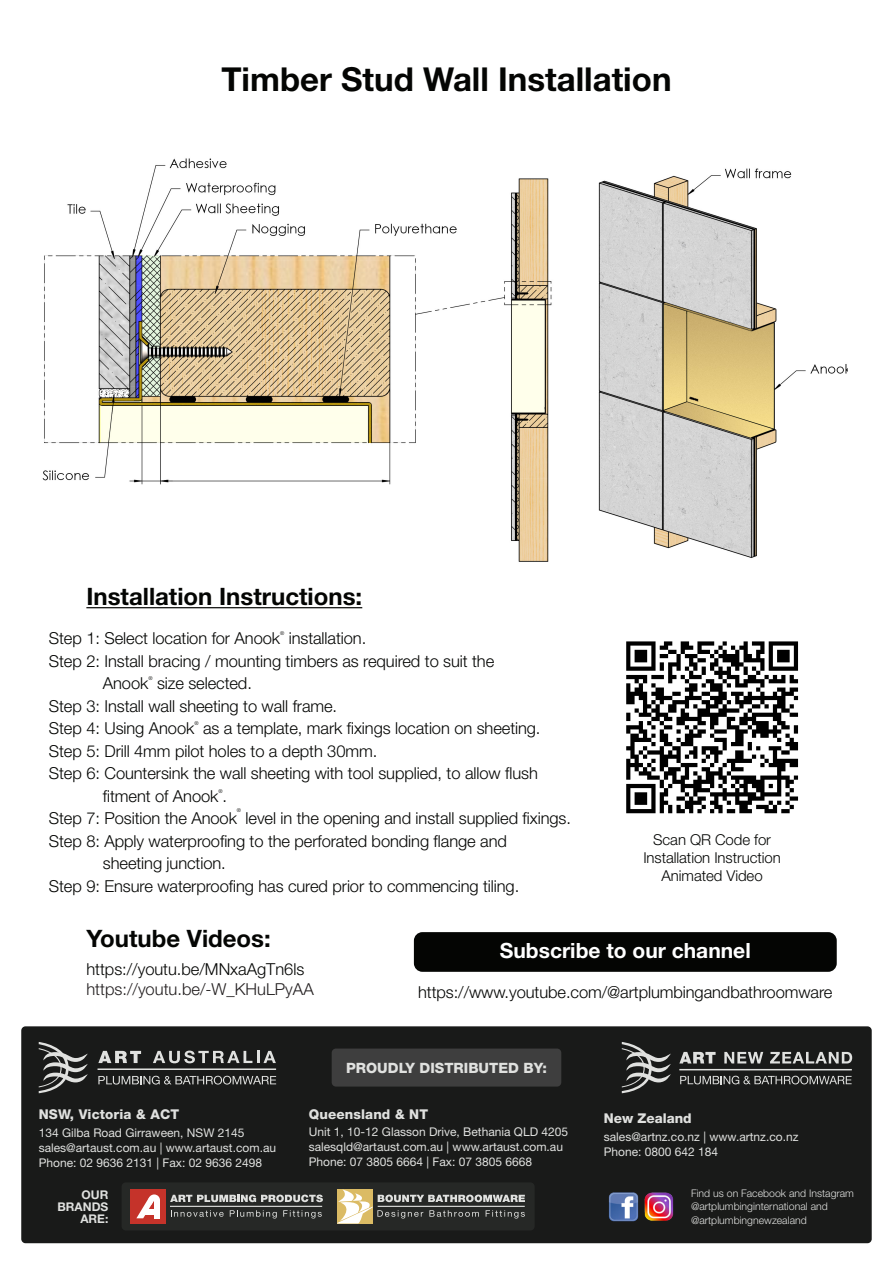
<style>
.page{position:relative;width:893px;height:1263px;background:#fff}
.page>*{position:absolute;margin:0;border:0;box-sizing:border-box;transform-origin:0 0}
.t1{font:700 33px "Helvetica Neue LT Std";color:#040503}
.t2{font:700 24px "Helvetica Neue LT Std";color:#040503}
.t3{font:700 21px "Helvetica Neue LT Std";color:#fff}
.t4{font:300 16.5px/22.5px "Helvetica Neue LT Std";letter-spacing:-.005em;color:#040503}
.t5{font:300 16.5px "Helvetica Neue LT Std";color:#231f20}
.t6{font:300 15px "Helvetica Neue LT Std";letter-spacing:-.005em;color:#040503}
.t7{font:800 14.25px "Helvetica Neue LT Std";color:#e0e1df}
.t8{font:800 13.5px "Helvetica Neue LT Std";letter-spacing:.01em;color:#e0e1df}
.t9{font:12px "Helvetica Neue LT Std";color:#e0e1df}
.t10{font:700 12px "Helvetica Neue LT Std";color:#e0e1df}
.t11{font:300 10.5px "Helvetica Neue LT Std";color:#e0e1df}
.t12{font:300 5.25px "Helvetica Neue LT Std";color:#040503}
</style>
<div class="page">
<img style="left:42px;top:158px;width:805px;height:404px">
<hr style="left:86px;top:607px;width:276px;height:1px;background:#040503">
<svg style="left:626px;top:641px;width:172px;height:172px"></svg>
<div style="left:21px;top:1026px;width:851px;height:217px;background:#191a19;border-radius:4px"></div>
<svg style="left:39px;top:1042px;width:49px;height:51px"></svg>
<svg style="left:98px;top:1076px;width:178px;height:8px"></svg>
<svg style="left:98px;top:1051px;width:43px;height:12px"></svg>
<svg style="left:153px;top:1050px;width:123px;height:13px"></svg>
<hr style="left:98px;top:1068px;width:178px;height:2px;background:#e0e1df">
<div style="left:122px;top:1182px;width:413px;height:48px;background:#282a28;border-radius:4px"></div>
<div style="left:130px;top:1189px;width:36px;height:34px;background:#c5332a"></div>
<svg style="left:136px;top:1194px;width:24px;height:24px"></svg>
<div style="left:145px;top:1209px;width:10px;height:6px;background:#fff"></div>
<svg style="left:171px;top:1210px;width:53px;height:7px"></svg>
<svg style="left:230px;top:1210px;width:47px;height:8px"></svg>
<svg style="left:283px;top:1210px;width:39px;height:8px"></svg>
<hr style="left:170px;top:1206px;width:152px;height:1px;background:#e0e1df">
<svg style="left:170px;top:1194px;width:153px;height:8px"></svg>
<svg style="left:337px;top:1189px;width:188px;height:34px"></svg>
<img style="left:608px;top:1192px;width:66px;height:30px">
<svg style="left:622px;top:1042px;width:49px;height:51px"></svg>
<svg style="left:679px;top:1052px;width:37px;height:11px"></svg>
<svg style="left:724px;top:1052px;width:39px;height:11px"></svg>
<svg style="left:770px;top:1052px;width:82px;height:11px"></svg>
<svg style="left:680px;top:1076px;width:172px;height:8px"></svg>
<hr style="left:679px;top:1069px;width:173px;height:1px;background:#e0e1df">
<div style="left:332px;top:1048px;width:229px;height:38px;background:#3e3e3e;border-radius:4px"></div>
<div style="left:414px;top:932px;width:423px;height:40px;background:#040503;border-radius:9px"></div>
<p class="t1" style="left:221px;top:59px;width:452px">Timber Stud Wall Installation</p>
<p class="t2" style="left:86px;top:582px;width:277px">Installation Instructions:</p>
<p class="t4" style="left:49px;top:627px;width:233px">Step 1: Select location for Anook</p>
<p class="t12" style="left:280px;top:630px;width:6px">®</p>
<p class="t4" style="left:289px;top:627px;width:79px">installation.</p>
<p class="t4" style="left:103px;top:649px;width:393px;text-indent:-54px">Step 2: Install bracing / mounting timbers as required to suit the<br>Anook</p>
<p class="t12" style="left:148px;top:675px;width:6px">®</p>
<p class="t4" style="left:157px;top:672px;width:96px">size selected.</p>
<p class="t4" style="left:49px;top:694px;width:290px">Step 3: Install wall sheeting to wall frame.</p>
<p class="t4" style="left:49px;top:717px;width:147px">Step 4: Using Anook</p>
<p class="t12" style="left:194px;top:720px;width:6px">®</p>
<p class="t4" style="left:203px;top:717px;width:339px">as a template, mark fixings location on sheeting.</p>
<p class="t4" style="left:49px;top:739px;width:330px">Step 5: Drill 4mm pilot holes to a depth 30mm.</p>
<p class="t4" style="left:103px;top:762px;width:436px;text-indent:-54px">Step 6: Countersink the wall sheeting with tool supplied, to allow flush fitment of Anook .</p>
<p class="t12" style="left:218px;top:788px;width:6px">®</p>
<p class="t4" style="left:49px;top:807px;width:190px">Step 7: Position the Anook</p>
<p class="t12" style="left:237px;top:807px;width:6px">®</p>
<p class="t4" style="left:246px;top:807px;width:327px">level in the opening and install supplied fixings.</p>
<p class="t4" style="left:103px;top:829px;width:406px;text-indent:-54px">Step 8: Apply waterproofing to the perforated bonding flange and sheeting junction.</p>
<p class="t4" style="left:49px;top:874px;width:472px">Step 9: Ensure waterproofing has cured prior to commencing tiling.</p>
<p class="t6" style="left:653px;top:830px;width:119px">Scan QR Code for</p>
<p class="t6" style="left:643px;top:848px;width:139px">Installation Instruction</p>
<p class="t6" style="left:662px;top:866px;width:103px">Animated Video</p>
<p class="t2" style="left:86px;top:924px;width:186px">Youtube Videos:</p>
<p class="t3" style="left:500px;top:938px;width:252px">Subscribe to our channel</p>
<p class="t4" style="left:86px;top:957px;width:219px">https://youtu.be/MNxaAgTn6ls</p>
<p class="t5" style="left:86px;top:979px;width:229px">https://youtu.be/-W_KHuLPyAA</p>
<p class="t4" style="left:418px;top:980px;width:416px">https://www.youtube.com/@artplumbingandbathroomware</p>
<p class="t7" style="left:346px;top:1059px;width:202px">PROUDLY DISTRIBUTED BY:</p>
<p class="t8" style="left:39px;top:1106px;width:142px">NSW, Victoria &amp; ACT</p>
<p class="t8" style="left:309px;top:1106px;width:121px">Queensland &amp; NT</p>
<p class="t8" style="left:604px;top:1110px;width:90px">New Zealand</p>
<p class="t9" style="left:39px;top:1126px;width:207px">134 Gilba Road Girraween, NSW 2145</p>
<p class="t9" style="left:39px;top:1141px;width:239px">sales@artaust.com.au | www.artaust.com.au</p>
<p class="t9" style="left:39px;top:1156px;width:225px">Phone: 02 9636 2131 | Fax: 02 9636 2498</p>
<p class="t9" style="left:309px;top:1124px;width:261px">Unit 1, 10-12 Glasson Drive, Bethania QLD 4205</p>
<p class="t9" style="left:309px;top:1139px;width:256px">salesqld@artaust.com.au | www.artaust.com.au</p>
<p class="t9" style="left:309px;top:1154px;width:225px">Phone: 07 3805 6664 | Fax: 07 3805 6668</p>
<p class="t9" style="left:604px;top:1129px;width:196px">sales@artnz.co.nz | www.artnz.co.nz</p>
<p class="t9" style="left:604px;top:1144px;width:116px">Phone: 0800 642 184</p>
<p class="t10" style="left:82px;top:1187px;width:28px">OUR</p>
<p class="t10" style="left:58px;top:1199px;width:52px">BRANDS</p>
<p class="t10" style="left:80px;top:1211px;width:29px">ARE:</p>
<p class="t11" style="left:691px;top:1186px;width:164px">Find us on Facebook and Instagram</p>
<p class="t11" style="left:691px;top:1200px;width:138px">@artplumbinginternational and</p>
<p class="t11" style="left:691px;top:1213px;width:117px">@artplumbingnewzealand</p>
</div>
